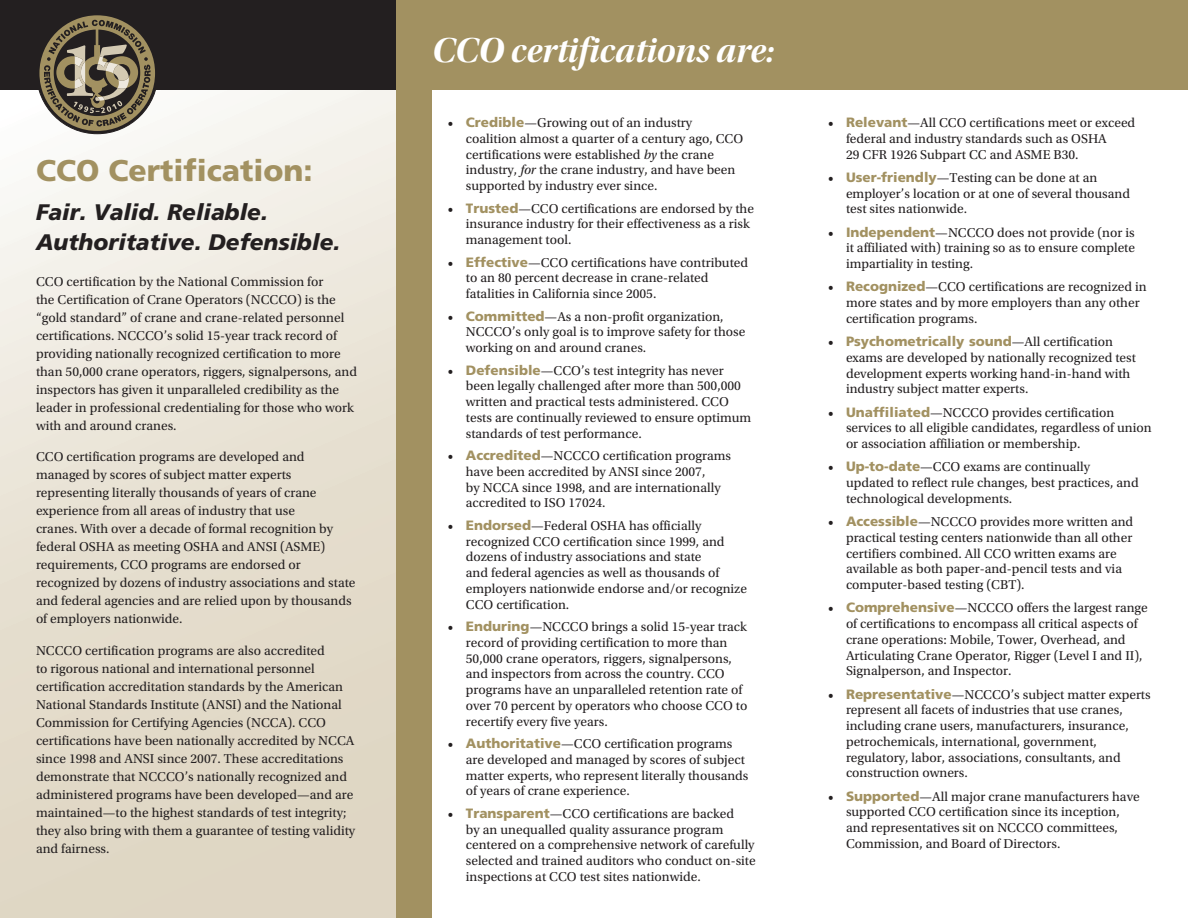
<style>
.page{position:relative;width:1188px;height:918px;background:#fff}
.page>*{position:absolute;margin:0;border:0;box-sizing:border-box;transform-origin:0 0}
.rev_headline{font:36px "Utopia Std Bold Disp It";color:#fff}
.header_gold{font:900 30px "Frutiger LT Std";color:#a29161}
.subhead_black{font:italic 900 22.5px/30px "Frutiger LT Std";color:#231f20}
.body_bullets{font:13.5px/15.8px "Utopia Std";color:#231f20}
.Body_copy{font:13.5px/18px "Utopia Std";color:#231f20}
.s1{font-family:"Frutiger LT Std";font-weight:900;color:#a29161}
.s2{font-style:italic}
</style>
<div class="page">
<div style="left:396px;top:0;width:792px;height:90px;background:#a29161"></div>
<div style="left:0;top:90px;width:396px;height:828px;background:linear-gradient(to bottom,#f6f5ef,#dbd1bc)"></div>
<div style="left:0;top:0;width:396px;height:90px;background:#231f20"></div>
<div style="left:396px;top:90px;width:36px;height:828px;background:#a29161"></div>
<svg style="left:37px;top:15px;width:121px;height:119px"></svg>
<p class="header_gold" style="left:36px;top:152px;width:278px">CCO Certification:</p>
<p class="subhead_black" style="left:36px;top:197px;width:306px">Fair. Valid. Reliable.<br>Authoritative. Defensible.</p>
<p class="Body_copy" style="left:36px;top:273px;width:323px">CCO certification by the National Commission for<br>the Certification of Crane Operators (NCCCO) is the “gold standard” of crane and crane-related personnel certifications. NCCCO’s solid 15-year track record of providing nationally recognized certification to more than 50,000 crane operators, riggers, signalpersons, and inspectors has given it unparalleled credibility as the leader in professional credentialing for those who work with and around cranes.</p>
<p class="Body_copy" style="left:36px;top:448px;width:321px">CCO certification programs are developed and managed by scores of subject matter experts representing literally thousands of years of crane experience from all areas of industry that use<br>cranes. With over a decade of formal recognition by federal OSHA as meeting OSHA and ANSI (ASME) requirements, CCO programs are endorsed or recognized by dozens of industry associations and state and federal agencies and are relied upon by thousands of employers nationwide.</p>
<p class="Body_copy" style="left:36px;top:642px;width:321px">NCCCO certification programs are also accredited<br>to rigorous national and international personnel certification accreditation standards by the American National Standards Institute (ANSI) and the National Commission for Certifying Agencies (NCCA). CCO certifications have been nationally accredited by NCCA since 1998 and ANSI since 2007. These accreditations demonstrate that NCCCO’s nationally recognized and administered programs have been developed—and are maintained—to the highest standards of test integrity; they also bring with them a guarantee of testing validity and fairness.</p>
<p class="rev_headline" style="left:432px;top:31px;width:344px">CCO certifications are:</p>
<p class="body_bullets" style="left:466px;top:115px;width:279px;text-indent:-18px">• <span class="s1">Credible</span>—Growing out of an industry coalition almost a quarter of a century ago, CCO certifications were established <span class="s2">by</span> the crane industry, <span class="s2">for</span> the crane industry, and have been supported by industry ever since.</p>
<p class="body_bullets" style="left:466px;top:201px;width:290px;text-indent:-18px">• <span class="s1">Trusted</span>—CCO certifications are endorsed by the insurance industry for their effectiveness as a risk management tool.</p>
<p class="body_bullets" style="left:466px;top:255px;width:284px;text-indent:-18px">• <span class="s1">Effective</span>—CCO certifications have contributed to an 80 percent decrease in crane-related fatalities in California since 2005.</p>
<p class="body_bullets" style="left:466px;top:309px;width:281px;text-indent:-18px">• <span class="s1">Committed</span>—As a non-profit organization,<br>NCCCO’s only goal is to improve safety for those working on and around cranes.</p>
<p class="body_bullets" style="left:466px;top:363px;width:287px;text-indent:-18px">• <span class="s1">Defensible</span>—CCO’s test integrity has never been legally challenged after more than 500,000 written and practical tests administered. CCO tests are continually reviewed to ensure optimum standards of test performance.</p>
<p class="body_bullets" style="left:466px;top:448px;width:267px;text-indent:-18px">• <span class="s1">Accredited</span>—NCCCO certification programs have been accredited by ANSI since 2007,<br>by NCCA since 1998, and are internationally accredited to ISO 17024.</p>
<p class="body_bullets" style="left:466px;top:518px;width:283px;text-indent:-18px">• <span class="s1">Endorsed</span>—Federal OSHA has officially recognized CCO certification since 1999, and dozens of industry associations and state<br>and federal agencies as well as thousands of employers nationwide endorse and/or recognize CCO certification.</p>
<p class="body_bullets" style="left:466px;top:619px;width:283px;text-indent:-18px">• <span class="s1">Enduring</span>—NCCCO brings a solid 15-year track record of providing certification to more than 50,000 crane operators, riggers, signalpersons, and inspectors from across the country. CCO programs have an unparalleled retention rate of over 70 percent by operators who choose CCO to recertify every five years.</p>
<p class="body_bullets" style="left:466px;top:736px;width:284px;text-indent:-18px">• <span class="s1">Authoritative</span>—CCO certification programs are developed and managed by scores of subject matter experts, who represent literally thousands of years of crane experience.</p>
<p class="body_bullets" style="left:466px;top:806px;width:291px;text-indent:-18px">• <span class="s1">Transparent</span>—CCO certifications are backed<br>by an unequalled quality assurance program centered on a comprehensive network of carefully selected and trained auditors who conduct on-site inspections at CCO test sites nationwide.</p>
<p class="body_bullets" style="left:846px;top:115px;width:291px;text-indent:-18px">• <span class="s1">Relevant</span>—All CCO certifications meet or exceed federal and industry standards such as OSHA<br>29 CFR 1926 Subpart CC and ASME B30.</p>
<p class="body_bullets" style="left:846px;top:170px;width:286px;text-indent:-18px">• <span class="s1">User-friendly</span>—Testing can be done at an employer’s location or at one of several thousand test sites nationwide.</p>
<p class="body_bullets" style="left:846px;top:225px;width:291px;text-align:justify;text-indent:-18px">• <span class="s1">Independent</span>—NCCCO does not provide (nor is it affiliated with) training so as to ensure complete impartiality in testing.</p>
<p class="body_bullets" style="left:846px;top:279px;width:302px;text-indent:-18px">• <span class="s1">Recognized</span>—CCO certifications are recognized in more states and by more employers than any other certification programs.</p>
<p class="body_bullets" style="left:846px;top:334px;width:291px;text-indent:-18px">• <span class="s1">Psychometrically sound</span>—All certification exams are developed by nationally recognized test development experts working hand-in-hand with industry subject matter experts.</p>
<p class="body_bullets" style="left:846px;top:405px;width:307px;text-indent:-18px">• <span class="s1">Unaffiliated</span>—NCCCO provides certification services to all eligible candidates, regardless of union or association affiliation or membership.</p>
<p class="body_bullets" style="left:846px;top:459px;width:294px;text-indent:-18px">• <span class="s1">Up-to-date</span>—CCO exams are continually updated to reflect rule changes, best practices, and technological developments.</p>
<p class="body_bullets" style="left:846px;top:514px;width:289px;text-indent:-18px">• <span class="s1">Accessible</span>—NCCCO provides more written and practical testing centers nationwide than all other certifiers combined. All CCO written exams are available as both paper-and-pencil tests and via computer-based testing (CBT).</p>
<p class="body_bullets" style="left:846px;top:600px;width:303px;text-indent:-18px">• <span class="s1">Comprehensive</span>—NCCCO offers the largest range of certifications to encompass all critical aspects of crane operations: Mobile, Tower, Overhead, and Articulating Crane Operator, Rigger (Level I and II), Signalperson, and Inspector.</p>
<p class="body_bullets" style="left:846px;top:687px;width:306px;text-indent:-18px">• <span class="s1">Representative</span>—NCCCO’s subject matter experts represent all facets of industries that use cranes, including crane users, manufacturers, insurance, petrochemicals, international, government, regulatory, labor, associations, consultants, and construction owners.</p>
<p class="body_bullets" style="left:846px;top:789px;width:295px;text-indent:-18px">• <span class="s1">Supported</span>—All major crane manufacturers have supported CCO certification since its inception, and representatives sit on NCCCO committees, Commission, and Board of Directors.</p>
</div>
